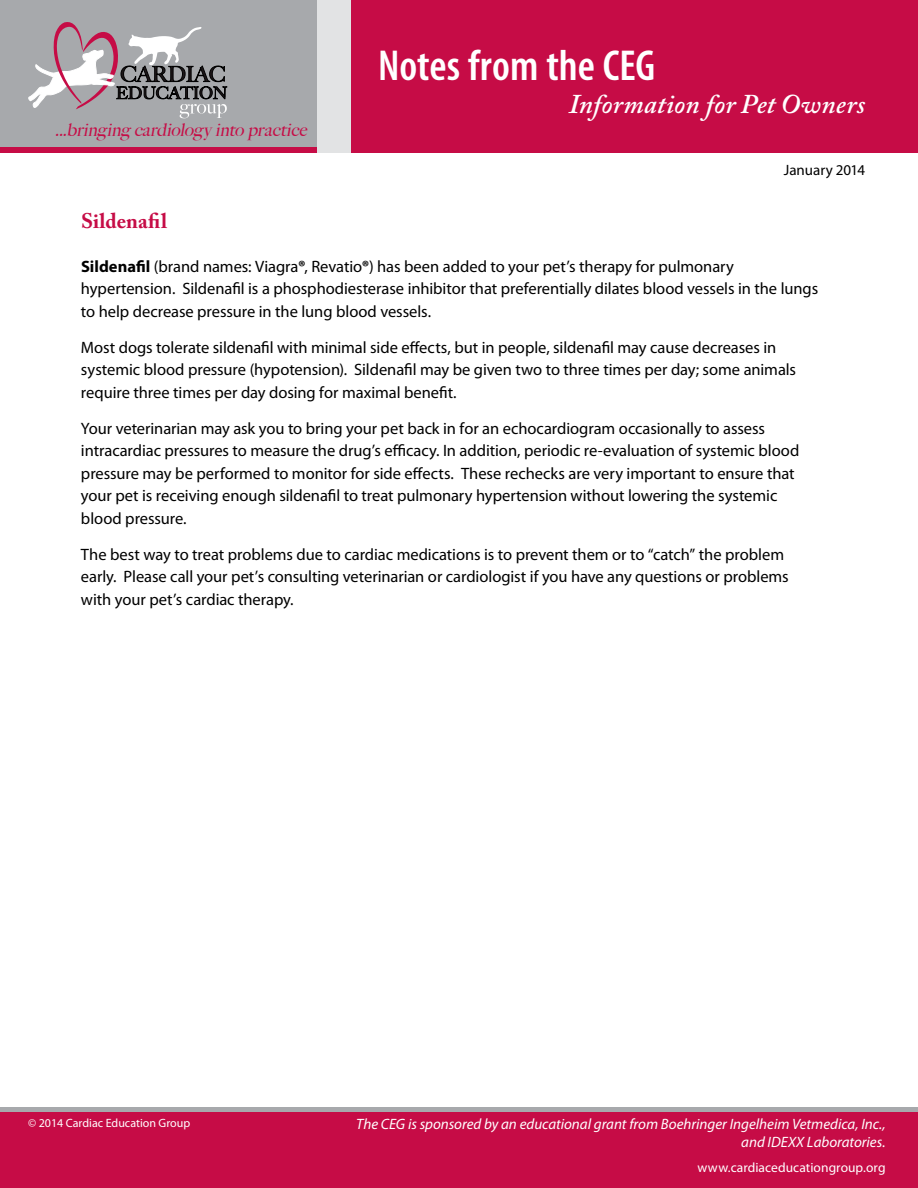
<style>
.page{position:relative;width:918px;height:1188px;background:#fff}
.page>*{position:absolute;margin:0;border:0;box-sizing:border-box;transform-origin:0 0}
.t1{font:600 condensed 43.5px "Myriad Pro";color:#fff}
.t2{font:italic 600 27px "Adobe Caslon Pro";letter-spacing:.01em;color:#fff}
.t3{font:700 21px "Adobe Caslon Pro";color:#c60c46}
.t4{font:italic 500 17.85px "Big Caslon";color:#c60c46}
.t5{font:16.5px/22.5px "Myriad Pro";letter-spacing:-.005em;color:#000}
.t6{font:italic 15px/18px "Myriad Pro";color:#fff;text-align:right}
.t7{font:15px "Myriad Pro";letter-spacing:-.005em;color:#000}
.t8{font:13.5px "Myriad Pro";letter-spacing:.005em;color:#fff}
.t9{font:12px "Myriad Pro";color:#fff}
.s1{font-weight:700}
</style>
<div class="page">
<svg style="left:0;top:1107px;width:918px;height:6px;background:#ac8e9b"></svg>
<div style="left:0;top:1113px;width:918px;height:75px;background:#c60c46"></div>
<div style="left:0;top:0;width:918px;height:153px;background:#c60c46"></div>
<div style="left:0;top:0;width:319px;height:146px;background:#a7a9ac"></div>
<div style="left:318px;top:0;width:33px;height:153px;background:#e2e3e4"></div>
<svg style="left:29px;top:22px;width:198px;height:96px"></svg>
<p class="t4" style="left:55px;top:119px;width:257px">...bringing cardiology into practice</p>
<h1 class="t1" style="left:378px;top:42px;width:279px">Notes from the CEG</h1>
<h2 class="t2" style="left:569px;top:88px;width:298px">Information for Pet Owners</h2>
<p class="t7" style="left:784px;top:162px;width:83px">January 2014</p>
<p class="t3" style="left:81px;top:209px;width:88px">Sildenafil</p>
<p class="t5" style="left:81px;top:255px;width:739px"><span class="s1">Sildenafil</span> (brand names: Viagra<span class="s1">®</span>, Revatio<span class="s1">®</span>) has been added to your pet’s therapy for pulmonary hypertension. Sildenafil is a phosphodiesterase inhibitor that preferentially dilates blood vessels in the lungs to help decrease pressure in the lung blood vessels.</p>
<p class="t5" style="left:81px;top:336px;width:717px">Most dogs tolerate sildenafil with minimal side effects, but in people, sildenafil may cause decreases in systemic blood pressure (hypotension). Sildenafil may be given two to three times per day; some animals require three times per day dosing for maximal benefit.</p>
<p class="t5" style="left:81px;top:418px;width:720px">Your veterinarian may ask you to bring your pet back in for an echocardiogram occasionally to assess intracardiac pressures to measure the drug’s efficacy. In addition, periodic re-evaluation of systemic blood pressure may be performed to monitor for side effects. These rechecks are very important to ensure that your pet is receiving enough sildenafil to treat pulmonary hypertension without lowering the systemic blood pressure.</p>
<p class="t5" style="left:81px;top:544px;width:709px">The best way to treat problems due to cardiac medications is to prevent them or to “catch” the problem early. Please call your pet’s consulting veterinarian or cardiologist if you have any questions or problems with your pet’s cardiac therapy.</p>
<p class="t9" style="left:28px;top:1116px;width:164px">© 2014 Cardiac Education Group</p>
<p class="t6" style="left:356px;top:1115px;width:531px">The CEG is sponsored by an educational grant from Boehringer Ingelheim Vetmedica, Inc., and IDEXX Laboratories.</p>
<p class="t8" style="left:698px;top:1160px;width:190px">www.cardiaceducationgroup.org</p>
</div>
